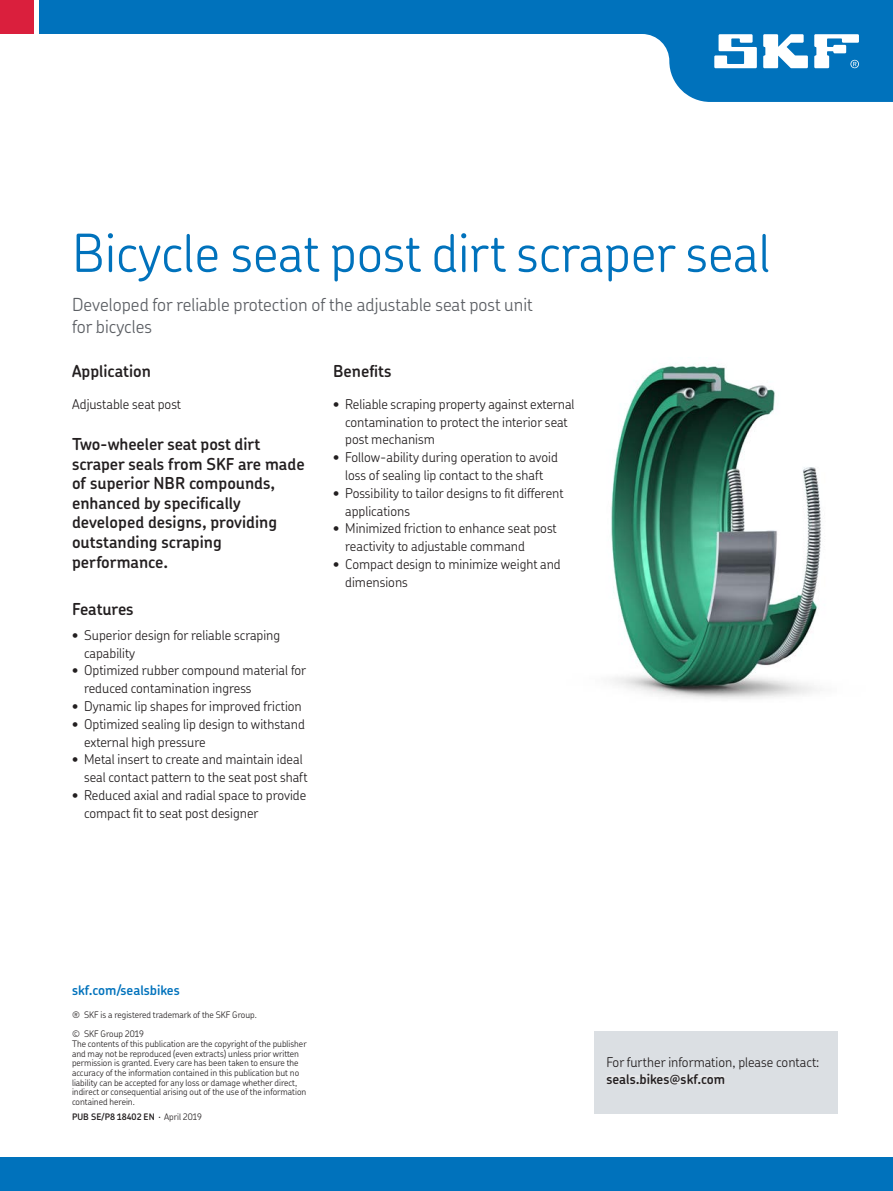
<style>
.page{position:relative;width:893px;height:1191px;background:#fff}
.page>*{position:absolute;margin:0;border:0;box-sizing:border-box;transform-origin:0 0}
.t1{font:300 52.5px "SKF Chevin OT";color:#0072bc}
.t2{font:300 18px/22.5px "SKF Chevin OT";color:#5c5f64}
.t3{font:600 16.5px/19.5px "SKF Chevin OT";color:#231f20}
.t4{font:300 13.5px/17.9px "SKF Chevin OT";color:#231f20}
.t5{font:600 13.5px "SKF Chevin OT";color:#231f20}
.t6{font:600 13.5px "SKF Chevin OT";color:#0072bc}
.t7{font:300 9px/9.8px "SKF Chevin OT";color:#231f20}
.t8{font:600 9px "SKF Chevin OT";color:#231f20}
.s1{font-weight:300}
</style>
<div class="page">
<img style="left:611px;top:364px;width:210px;height:335px">
<div style="left:594px;top:1031px;width:243px;height:82px;background:#dbdfe3"></div>
<hr style="left:606px;top:1075px;width:119px;height:3px;background:#e6e7e9">
<hr style="left:606px;top:1081px;width:119px;height:3px;background:#e6e7e9">
<div style="left:0;top:1157px;width:892px;height:34px;background:#0072bc"></div>
<svg style="left:39px;top:0;width:853px;height:102px"></svg>
<svg style="left:714px;top:34px;width:42px;height:34px"></svg>
<svg style="left:763px;top:34px;width:44px;height:34px"></svg>
<svg style="left:814px;top:34px;width:44px;height:34px"></svg>
<div style="left:0;top:0;width:34px;height:34px;background:#da1f3d"></div>
<h1 class="t1" style="left:72px;top:205px;width:699px">Bicycle seat post dirt scraper seal</h1>
<h2 class="t2" style="left:72px;top:291px;width:462px">Developed for reliable protection of the adjustable seat post unit for bicycles</h2>
<p class="t3" style="left:72px;top:360px;width:80px">Application</p>
<p class="t4" style="left:72px;top:393px;width:111px">Adjustable seat post</p>
<p class="t3" style="left:72px;top:433px;width:234px">Two-wheeler seat post dirt scraper seals from SKF are made of superior NBR compounds, enhanced by specifically developed designs, providing outstanding scraping performance.</p>
<p class="t3" style="left:72px;top:598px;width:63px">Features</p>
<p class="t4" style="left:84px;top:624px;width:198px;text-indent:-12px">• Superior design for reliable scraping capability</p>
<p class="t4" style="left:84px;top:660px;width:224px;text-indent:-12px">• Optimized rubber compound material for reduced contamination ingress</p>
<p class="t4" style="left:72px;top:695px;width:231px">• Dynamic lip shapes for improved friction</p>
<p class="t4" style="left:84px;top:713px;width:222px;text-indent:-12px">• Optimized sealing lip design to withstand external high pressure</p>
<p class="t4" style="left:84px;top:749px;width:225px;text-indent:-12px">• Metal insert to create and maintain ideal seal contact pattern to the seat post shaft</p>
<p class="t4" style="left:84px;top:784px;width:224px;text-indent:-12px">• Reduced axial and radial space to provide compact fit to seat post designer</p>
<p class="t3" style="left:333px;top:360px;width:60px">Benefits</p>
<p class="t4" style="left:345px;top:393px;width:231px;text-indent:-12px">• Reliable scraping property against external contamination to protect the interior seat post mechanism</p>
<p class="t4" style="left:333px;top:446px;width:226px;text-align:center">• Follow-ability during operation to avoid loss of sealing lip contact to the shaft</p>
<p class="t4" style="left:345px;top:482px;width:220px;text-indent:-12px">• Possibility to tailor designs to fit different applications</p>
<p class="t4" style="left:345px;top:518px;width:213px;text-indent:-12px">• Minimized friction to enhance seat post reactivity to adjustable command</p>
<p class="t4" style="left:345px;top:553px;width:217px;text-indent:-12px">• Compact design to minimize weight and dimensions</p>
<p class="t6" style="left:72px;top:977px;width:109px">skf.com/sealsbikes</p>
<p class="t7" style="left:72px;top:1004px;width:186px;line-height:19.4px">® SKF is a registered trademark of the SKF Group. © SKF Group 2019</p>
<p class="t7" style="left:72px;top:1038px;width:236px">The contents of this publication are the copyright of the publisher and may not be reproduced (even extracts) unless prior written permission is granted. Every care has been taken to ensure the accuracy of the information contained in this publication but no liability can be accepted for any loss or damage whether direct, indirect or consequential arising out of the use of the information contained herein.</p>
<p class="t8" style="left:72px;top:1108px;width:131px">PUB SE/P8 18402 EN <span class="s1">· April 2019</span></p>
<p class="t4" style="left:606px;top:1051px;width:214px">For further information, please contact:</p>
<p class="t5" style="left:606px;top:1067px;width:120px">seals.bikes@skf.com</p>
</div>
